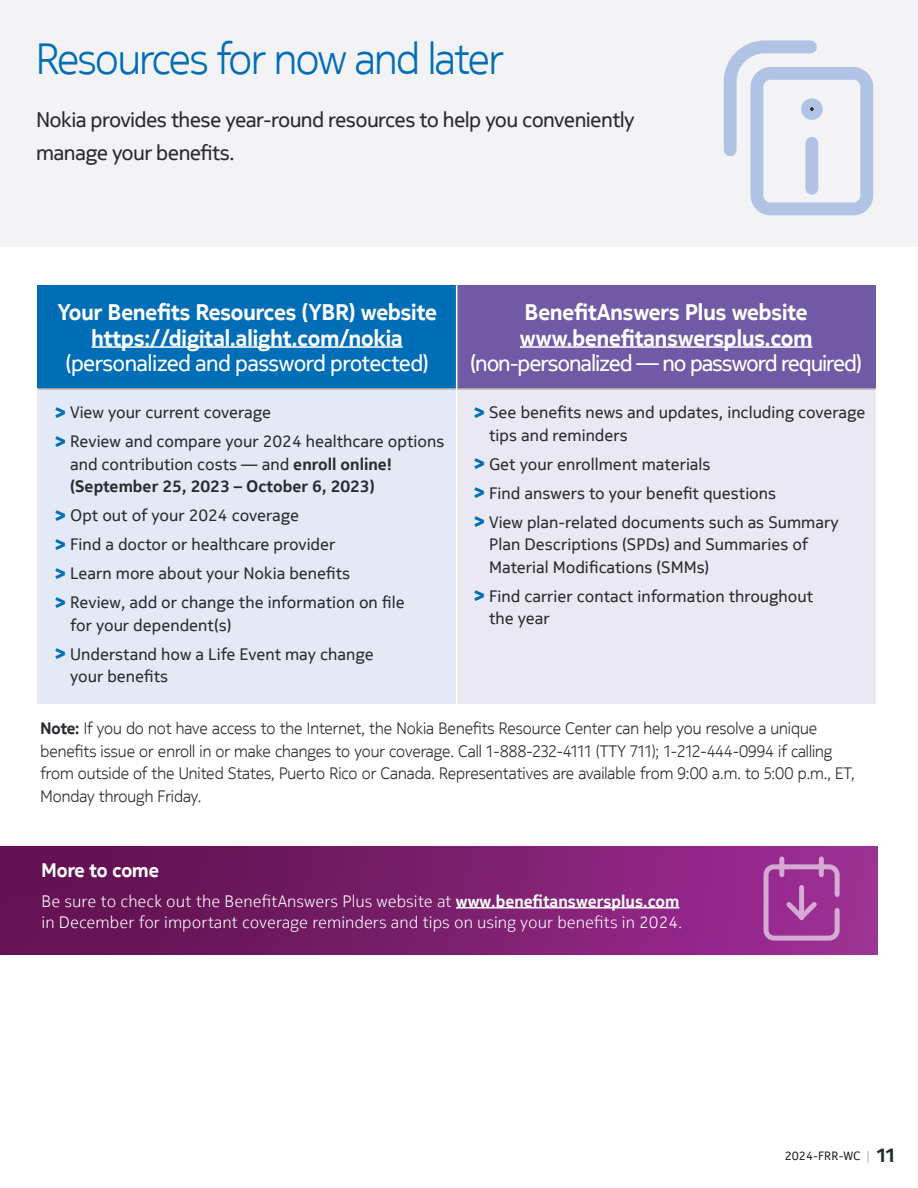
<style>
.page{position:relative;width:918px;height:1188px;background:#fff}
.page>*{position:absolute;margin:0;border:0;box-sizing:border-box;transform-origin:0 0}
.t1{font:300 43.5px "Nokia Pure Headline";letter-spacing:-.03em;color:#006db7}
.t2{font:700 22.5px/25.5px "Nokia Pure Headline";color:#fff;text-align:center}
.Intro_Text{font:21px/33px "Nokia Pure Text";letter-spacing:-.03em;color:#292c2f}
.t3{font:700 19.5px "Nokia Pure Headline";color:#fff}
.t4{font:700 19.5px "Nokia Pure Text";color:#292c2f}
.Body_Copy{font:16.5px/22.5px "Nokia Pure Text";color:#292c2f}
.Body_Copy-2{font:300 16.5px/22.5px "Nokia Pure Headline";color:#292c2f}
.t5{font:300 16.5px/21px "Nokia Pure Text";color:#fff}
.t6{font:12px "Nokia Pure Text";color:#231f20}
.s1{font-weight:400}
.s2{font-family:"Nokia Pure Headline";font-weight:800;font-size:21px;color:#006db7}
.s3{font-weight:700}
.s4{color:#b1b5b7}
</style>
<div class="page">
<div style="left:0;top:0;width:918px;height:246px;background:#f3f3f5"></div>
<div style="left:38px;top:285px;width:419px;height:104px;background:#006db7"></div>
<div style="left:457px;top:285px;width:419px;height:104px;background:#7059a5"></div>
<div style="left:38px;top:389px;width:419px;height:315px;background:#e3e9f5"></div>
<div style="left:457px;top:389px;width:419px;height:315px;background:#eae8f3"></div>
<hr style="left:38px;top:388px;width:418px;height:2px;background:#9ea1a8">
<hr style="left:457px;top:388px;width:419px;height:2px;background:#9ea1a8">
<hr style="left:456px;top:389px;width:1px;height:315px;background:#fff">
<hr style="left:456px;top:285px;width:1px;height:104px;background:#fff">
<hr style="left:92px;top:346px;width:311px;height:2px;background:#fff">
<hr style="left:520px;top:346px;width:292px;height:2px;background:#fff">
<svg style="left:723px;top:40px;width:151px;height:176px"></svg>
<div style="left:0;top:847px;width:878px;height:108px;background:linear-gradient(to right,#5d0f4a,#9d2e95)"></div>
<hr style="left:456px;top:907px;width:223px;height:2px;background:#fff">
<svg style="left:762px;top:855px;width:79px;height:87px;background:#a84ca1"></svg>
<p class="t1" style="left:36px;top:32px;width:469px">Resources for now and later</p>
<p class="Intro_Text" style="left:36px;top:103px;width:600px">Nokia provides these year-round resources to help you conveniently manage your benefits.</p>
<h3 class="t2" style="left:58px;top:299px;width:381px">Your Benefits Resources (YBR) website https://digital.alight.com/nokia <span class="s1">(personalized and password protected)</span></h3>
<h3 class="t2" style="left:470px;top:299px;width:393px">BenefitAnswers Plus website www.benefitanswersplus.com <span class="s1">(non-personalized — no password required)</span></h3>
<p class="Body_Copy" style="left:54px;top:401px;width:218px"><span class="s2">&gt;</span> View your current coverage</p>
<p class="Body_Copy" style="left:70px;top:430px;width:376px;text-indent:-16px"><span class="s2">&gt;</span> Review and compare your 2024 healthcare options and contribution costs — and <span class="s3">enroll online! (September 25, 2023 – October 6, 2023)</span></p>
<p class="Body_Copy" style="left:54px;top:504px;width:246px"><span class="s2">&gt;</span> Opt out of your 2024 coverage</p>
<p class="Body_Copy" style="left:54px;top:533px;width:283px"><span class="s2">&gt;</span> Find a doctor or healthcare provider</p>
<p class="Body_Copy" style="left:54px;top:562px;width:297px"><span class="s2">&gt;</span> Learn more about your Nokia benefits</p>
<p class="Body_Copy" style="left:70px;top:591px;width:336px;text-indent:-16px"><span class="s2">&gt;</span> Review, add or change the information on file for your dependent(s)</p>
<p class="Body_Copy" style="left:70px;top:643px;width:305px;text-indent:-16px"><span class="s2">&gt;</span> Understand how a Life Event may change your benefits</p>
<p class="Body_Copy" style="left:489px;top:401px;width:378px;text-indent:-16px"><span class="s2">&gt;</span> See benefits news and updates, including coverage tips and reminders</p>
<p class="Body_Copy" style="left:473px;top:453px;width:239px"><span class="s2">&gt;</span> Get your enrollment materials</p>
<p class="Body_Copy" style="left:473px;top:482px;width:304px"><span class="s2">&gt;</span> Find answers to your benefit questions</p>
<p class="Body_Copy" style="left:489px;top:511px;width:351px;text-indent:-16px"><span class="s2">&gt;</span> View plan-related documents such as Summary<br>Plan Descriptions (SPDs) and Summaries of<br>Material Modifications (SMMs)</p>
<p class="Body_Copy" style="left:489px;top:585px;width:326px;text-indent:-16px"><span class="s2">&gt;</span> Find carrier contact information throughout the year</p>
<p class="Body_Copy-2" style="left:40px;top:717px;width:816px"><span class="s3">Note:</span> If you do not have access to the Internet, the Nokia Benefits Resource Center can help you resolve a unique benefits issue or enroll in or make changes to your coverage. Call 1-888-232-4111 (TTY 711); 1-212-444-0994 if calling from outside of the United States, Puerto Rico or Canada. Representatives are available from 9:00 a.m. to 5:00 p.m., ET, Monday through Friday.</p>
<p class="t3" style="left:42px;top:857px;width:119px">More to come</p>
<p class="t5" style="left:42px;top:890px;width:642px">Be sure to check out the BenefitAnswers Plus website at <span class="s3">www.benefitanswersplus.com </span>in December for important coverage reminders and tips on using your benefits in 2024.</p>
<p class="t6" style="left:785px;top:1148px;width:87px">2024-FRR-WC <span class="s4">|</span></p>
<p class="t4" style="left:876px;top:1142px;width:22px">11</p>
</div>
